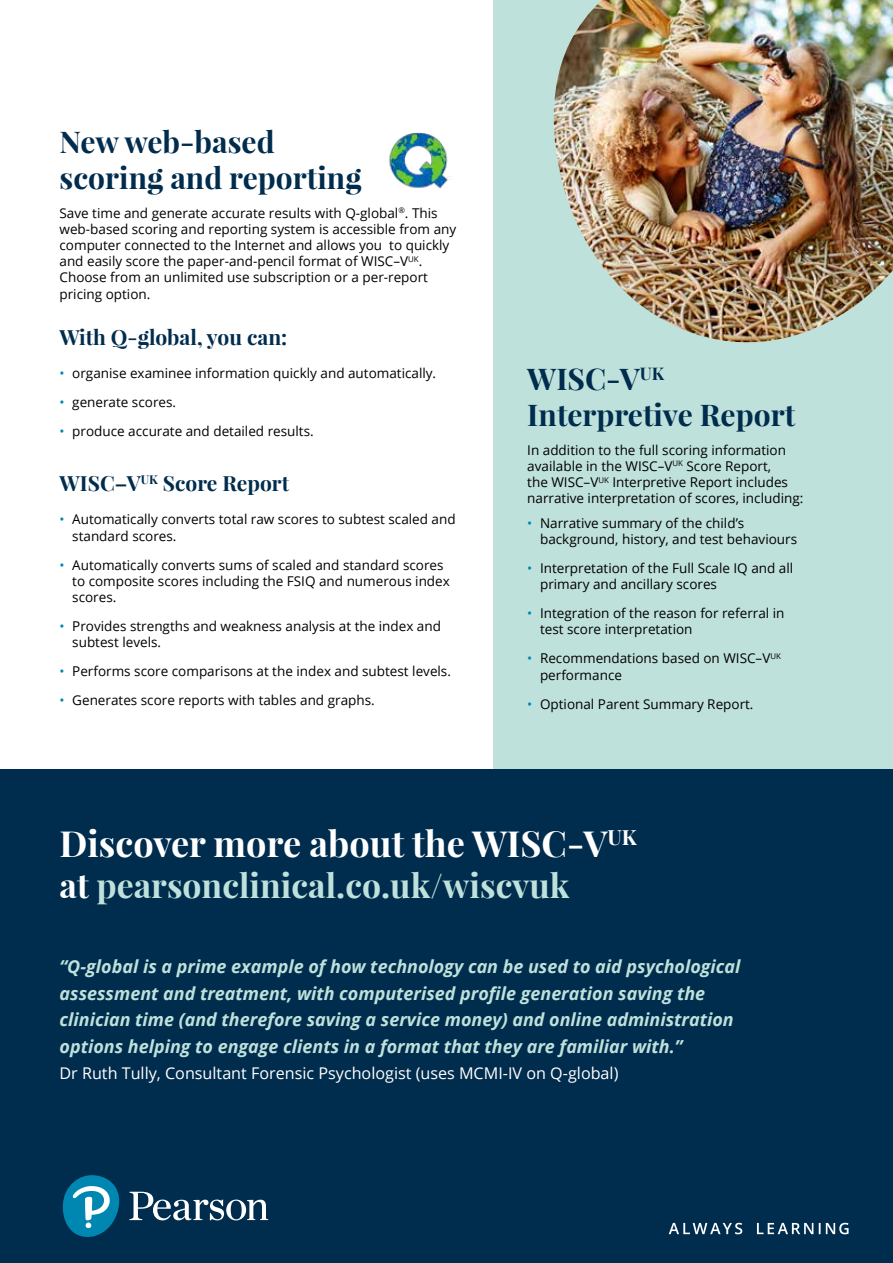
<style>
.page{position:relative;width:893px;height:1263px;background:#fff}
.page>*{position:absolute;margin:0;border:0;box-sizing:border-box;transform-origin:0 0}
.t1{font:700 36.15px "Playfair Display";color:#fff}
.t2{font:700 33.75px "Playfair Display";color:#bfe1db}
.t3{font:700 30px/36px "Playfair Display";color:#002c4d}
.t4{font:700 21px "Playfair Display";color:#002c4d}
.t5{font:italic 700 18px/26.5px "Open Sans";color:#bfe1db}
.t6{font:16.2px "Open Sans";color:#fff}
.t7{font:13.5px/16.2px "Open Sans";color:#000}
.s1{color:#0087b1}
.s2{color:#fff}
</style>
<div class="page">
<div style="left:493px;top:0;width:400px;height:1111px;background:#bfe1db"></div>
<div style="left:0;top:770px;width:893px;height:493px;background:#002c4d"></div>
<svg style="left:669px;top:1223px;width:180px;height:11px"></svg>
<svg style="left:129px;top:1192px;width:139px;height:28px"></svg>
<svg style="left:62px;top:1175px;width:58px;height:62px"></svg>
<img style="left:553px;top:0;width:340px;height:343px">
<img style="left:389px;top:132px;width:62px;height:57px">
<h3 class="t3" style="left:60px;top:123px;width:304px">New web-based scoring and reporting</h3>
<p class="t7" style="left:60px;top:204px;width:398px">Save time and generate accurate results with Q-global<sup>®</sup>. This web-based scoring and reporting system is accessible from any computer connected to the Internet and allows you to quickly and easily score the paper-and-pencil format of WISC–V<sup>UK</sup>.<br>Choose from an unlimited use subscription or a per-report pricing option.</p>
<h3 class="t4" style="left:60px;top:324px;width:229px">With Q-global, you can:</h3>
<p class="t7" style="left:60px;top:365px;width:378px"><span class="s1">•</span> organise examinee information quickly and automatically.</p>
<p class="t7" style="left:60px;top:394px;width:118px"><span class="s1">•</span> generate scores.</p>
<p class="t7" style="left:60px;top:423px;width:256px"><span class="s1">•</span> produce accurate and detailed results.</p>
<h3 class="t4" style="left:60px;top:470px;width:231px">WISC–V<sup>UK</sup> Score Report</h3>
<p class="t7" style="left:72px;top:511px;width:385px;text-indent:-13px"><span class="s1">•</span> Automatically converts total raw scores to subtest scaled and standard scores.</p>
<p class="t7" style="left:72px;top:556px;width:379px;text-indent:-13px"><span class="s1">•</span> Automatically converts sums of scaled and standard scores to composite scores including the FSIQ and numerous index scores.</p>
<p class="t7" style="left:72px;top:617px;width:370px;text-indent:-13px"><span class="s1">•</span> Provides strengths and weakness analysis at the index and subtest levels.</p>
<p class="t7" style="left:60px;top:663px;width:393px"><span class="s1">•</span> Performs score comparisons at the index and subtest levels.</p>
<p class="t7" style="left:60px;top:692px;width:317px"><span class="s1">•</span> Generates score reports with tables and graphs.</p>
<h3 class="t3" style="left:527px;top:360px;width:269px">WISC-V<sup>UK<br></sup>Interpretive Report</h3>
<p class="t7" style="left:527px;top:441px;width:278px">In addition to the full scoring information available in the WISC–V<sup>UK</sup> Score Report,<br>the WISC–V<sup>UK</sup> Interpretive Report includes narrative interpretation of scores, including:</p>
<p class="t7" style="left:540px;top:515px;width:259px;text-indent:-13px"><span class="s1">•</span> Narrative summary of the child’s background, history, and test behaviours</p>
<p class="t7" style="left:540px;top:560px;width:255px;text-indent:-13px"><span class="s1">•</span> Interpretation of the Full Scale IQ and all primary and ancillary scores</p>
<p class="t7" style="left:540px;top:605px;width:246px;text-indent:-13px"><span class="s1">•</span> Integration of the reason for referral in test score interpretation</p>
<p class="t7" style="left:540px;top:650px;width:242px;text-indent:-13px"><span class="s1">•</span> Recommendations based on WISC–V<sup>UK </sup>performance</p>
<p class="t7" style="left:527px;top:695px;width:228px"><span class="s1">•</span> Optional Parent Summary Report.</p>
<h1 class="t1" style="left:60px;top:821px;width:579px">Discover more about the WISC-V<sup>UK</sup></h1>
<h2 class="t2" style="left:60px;top:863px;width:512px"><span class="s2">at</span> pearsonclinical.co.uk/wiscvuk</h2>
<p class="t5" style="left:60px;top:953px;width:682px">“Q-global is a prime example of how technology can be used to aid psychological assessment and treatment, with computerised profile generation saving the clinician time (and therefore saving a service money) and online administration options helping to engage clients in a format that they are familiar with.”</p>
<p class="t6" style="left:60px;top:1062px;width:560px">Dr Ruth Tully, Consultant Forensic Psychologist (uses MCMI-IV on Q-global)</p>
</div>
